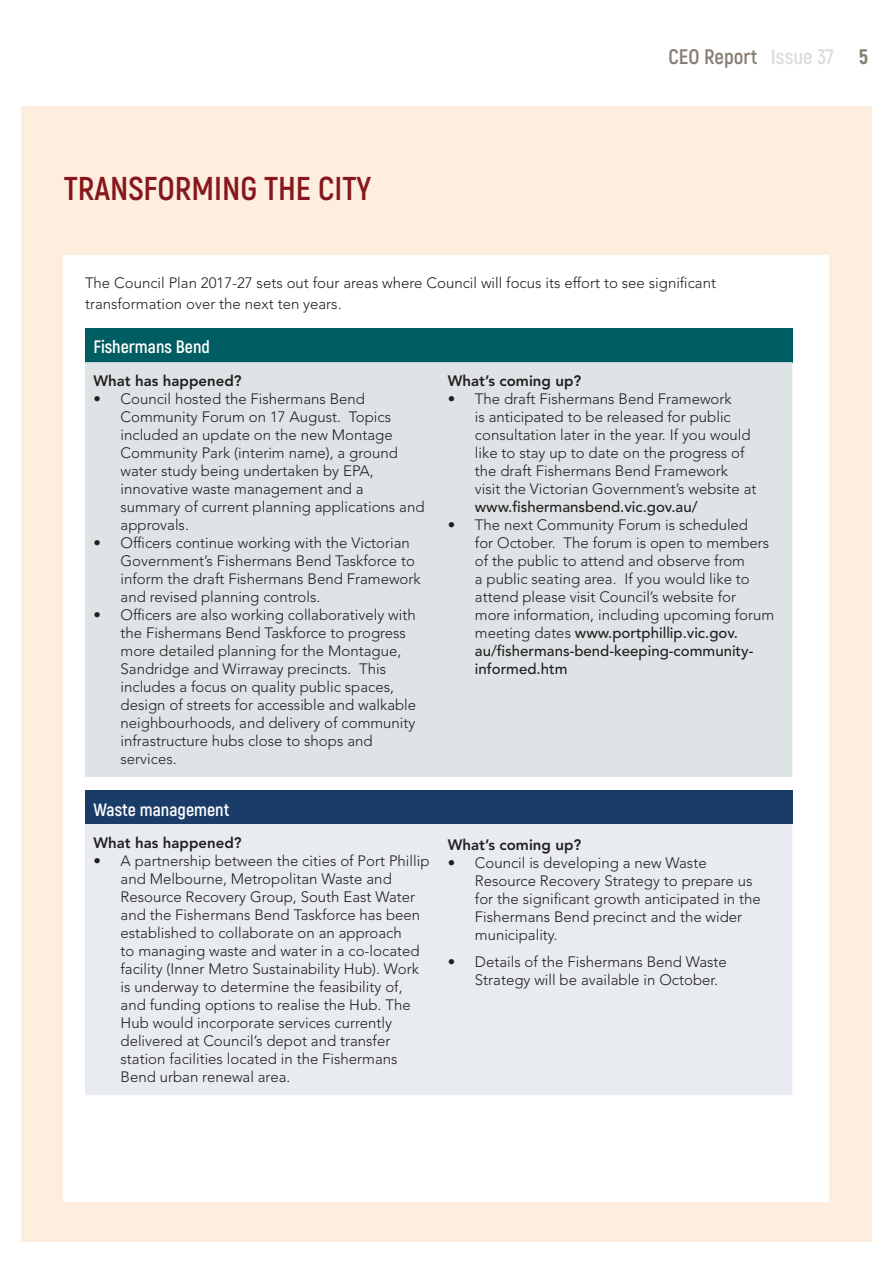
<style>
.page{position:relative;width:893px;height:1263px;background:#fff}
.page>*{position:absolute;margin:0;border:0;box-sizing:border-box;transform-origin:0 0}
.HEADING_3{font:700 33px "Akrobat";color:#86181b}
.t1{font:700 21px "Akrobat";color:#877e72}
.t2{font:700 18px "Akrobat";color:#fff}
.t3{font:300 15px/18px "Avenir LT Std";color:#231f20}
.t4{font:800 15px "Avenir LT Std";color:#231f20}
.s1{color:#e1dcd9}
.s2{font-weight:800}
.s3{font-weight:500}
</style>
<div class="page">
<div style="left:21px;top:106px;width:851px;height:1136px;background:#feeee0"></div>
<div style="left:64px;top:255px;width:765px;height:946px;background:#fff"></div>
<div style="left:85px;top:328px;width:707px;height:34px;background:#005d61"></div>
<div style="left:85px;top:362px;width:707px;height:415px;background:#dee4e6"></div>
<svg style="left:85px;top:790px;width:707px;height:1px"></svg>
<div style="left:85px;top:791px;width:707px;height:33px;background:#1a3c68"></div>
<div style="left:85px;top:824px;width:707px;height:271px;background:#e8ecf0"></div>
<p class="HEADING_3" style="left:64px;top:168px;width:309px">TRANSFORMING THE CITY</p>
<h2 class="t1" style="left:668px;top:43px;width:201px">CEO Report <span class="s1">Issue 37</span> <span class="s2">5</span></h2>
<p class="t3" style="left:85px;top:272px;width:632px;line-height:21.6px">The Council Plan 2017-27 sets out four areas where Council will focus its effort to see significant transformation over the next ten years.</p>
<p class="t2" style="left:94px;top:336px;width:118px">Fishermans Bend</p>
<p class="t4" style="left:94px;top:372px;width:150px">What has happened?</p>
<p class="t3" style="left:121px;top:390px;width:305px;text-indent:-27px">• Council hosted the Fishermans Bend Community Forum on 17 August. Topics included an update on the new Montage Community Park (interim name), a ground water study being undertaken by EPA, innovative waste management and a summary of current planning applications and approvals.</p>
<p class="t3" style="left:121px;top:534px;width:302px;text-indent:-27px">• Officers continue working with the Victorian Government’s Fishermans Bend Taskforce to inform the draft Fishermans Bend Framework and revised planning controls.</p>
<p class="t3" style="left:121px;top:606px;width:297px;text-indent:-27px">• Officers are also working collaboratively with the Fishermans Bend Taskforce to progress more detailed planning for the Montague, Sandridge and Wirraway precincts. This includes a focus on quality public spaces, design of streets for accessible and walkable neighbourhoods, and delivery of community infrastructure hubs close to shops and services.</p>
<p class="t4" style="left:448px;top:372px;width:135px">What’s coming up?</p>
<p class="t3" style="left:475px;top:390px;width:283px;text-indent:-27px">• The draft Fishermans Bend Framework<br>is anticipated to be released for public consultation later in the year. If you would like to stay up to date on the progress of the draft Fishermans Bend Framework visit the Victorian Government’s website at <span class="s3">www.fishermansbend.vic.gov.au/</span></p>
<p class="t3" style="left:475px;top:516px;width:301px;text-indent:-27px">• The next Community Forum is scheduled<br>for October. The forum is open to members of the public to attend and observe from<br>a public seating area. If you would like to attend please visit Council’s website for more information, including upcoming forum meeting dates <span class="s3">www.portphillip.vic.gov. au/fishermans-bend-keeping-community&shy;informed.htm</span></p>
<p class="t2" style="left:94px;top:798px;width:137px">Waste management</p>
<p class="t4" style="left:94px;top:834px;width:150px">What has happened?</p>
<p class="t3" style="left:121px;top:852px;width:310px;text-indent:-27px">• A partnership between the cities of Port Phillip and Melbourne, Metropolitan Waste and Resource Recovery Group, South East Water and the Fishermans Bend Taskforce has been established to collaborate on an approach<br>to managing waste and water in a co-located facility (Inner Metro Sustainability Hub). Work is underway to determine the feasibility of, and funding options to realise the Hub. The Hub would incorporate services currently delivered at Council’s depot and transfer station facilities located in the Fishermans Bend urban renewal area.</p>
<p class="t4" style="left:448px;top:836px;width:135px">What’s coming up?</p>
<p class="t3" style="left:475px;top:854px;width:287px;text-indent:-27px">• Council is developing a new Waste Resource Recovery Strategy to prepare us for the significant growth anticipated in the Fishermans Bend precinct and the wider municipality.</p>
<p class="t3" style="left:475px;top:952px;width:254px;text-indent:-27px">• Details of the Fishermans Bend Waste<br>Strategy will be available in October.</p>
</div>
